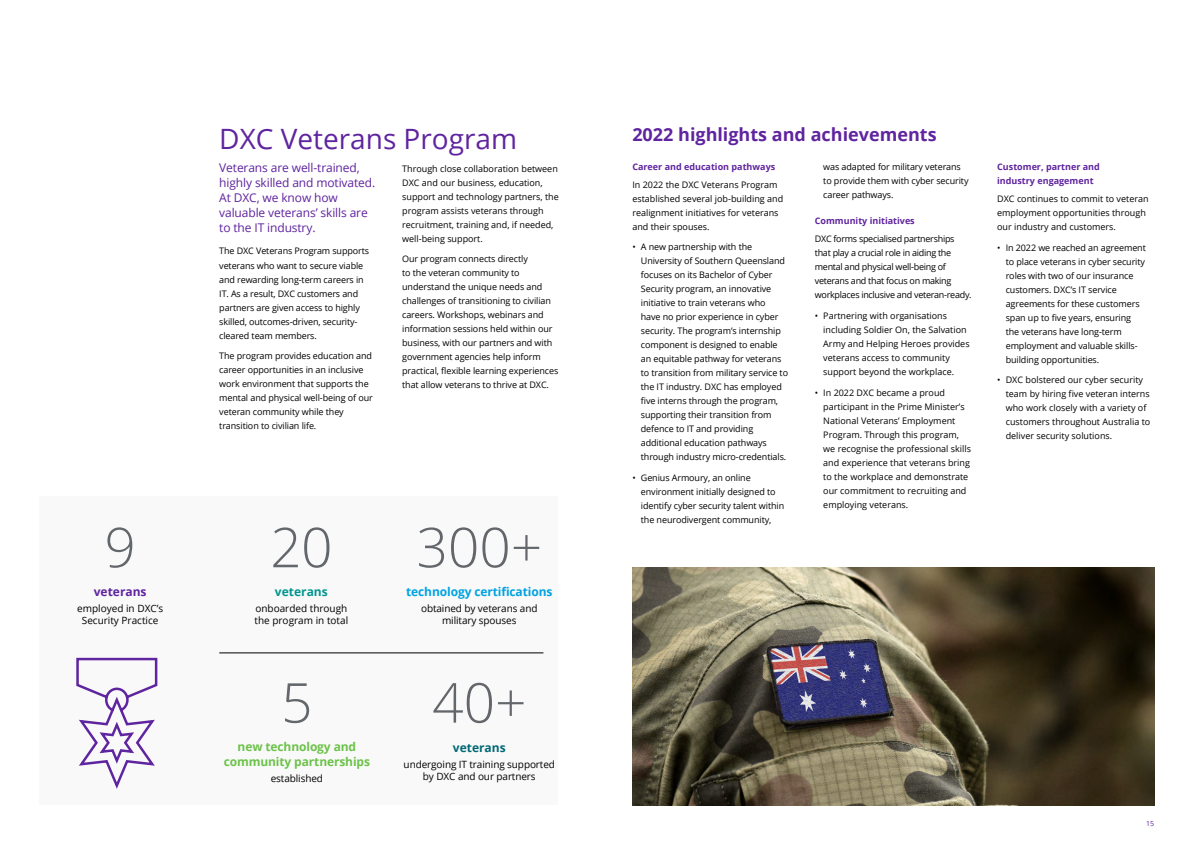
<style>
.page{position:relative;width:1191px;height:842px;background:#fff}
.page>*{position:absolute;margin:0;border:0;box-sizing:border-box;transform-origin:0 0}
.t1{font:300 55px "Open Sans";color:#63666a}
.t2{font:28px "Open Sans";color:#5f249f}
.t3{font:700 18px "Open Sans";color:#5f249f}
.t4{font:12px/15px "Open Sans";letter-spacing:-.01em;color:#5f249f}
.t5{font:700 12px/15px "Open Sans";letter-spacing:-.01em;color:#6cc24a;text-align:center}
.t6{font:700 12px "Open Sans";letter-spacing:-.01em;color:#00a3e1}
.t7{font:700 12px "Open Sans";color:#006975}
.t8{font:700 12px "Open Sans";color:#5f249f}
.t9{font:700 12px "Open Sans";color:#00968f}
.t10{font:10px/12px "Open Sans";letter-spacing:-.01em;color:#000;text-align:center}
.t11{font:9px/14px "Open Sans";letter-spacing:-.01em;color:#000}
.t12{font:9px/14px "Open Sans";letter-spacing:-.03em;color:#000}
.t13{font:700 9px/14px "Open Sans";color:#5f249f}
.t14{font:7px "Open Sans";color:#5f249f}
</style>
<div class="page">
<img style="left:632px;top:567px;width:522px;height:238px">
<div style="left:39px;top:497px;width:519px;height:308px;background:#f9f9f9"></div>
<hr style="left:219px;top:653px;width:324px;height:1px;background:#000">
<svg style="left:76px;top:657px;width:82px;height:132px"></svg>
<h1 class="t1" style="left:104px;top:510px;width:33px">9</h1>
<h3 class="t8" style="left:94px;top:583px;width:54px">veterans</h3>
<p class="t10" style="left:77px;top:602px;width:88px">employed in DXC’s<br>Security Practice</p>
<h2 class="t2" style="left:219px;top:120px;width:299px">DXC Veterans Program</h2>
<h3 class="t4" style="left:219px;top:160px;width:157px">Veterans are well-trained, highly skilled and motivated.<br>At DXC, we know how valuable veterans’ skills are to the IT industry.</h3>
<p class="t11" style="left:219px;top:244px;width:151px">The DXC Veterans Program supports veterans who want to secure viable and rewarding long-term careers in IT. As a result, DXC customers and partners are given access to highly skilled, outcomes-driven, security&shy;cleared team members.</p>
<p class="t11" style="left:219px;top:349px;width:155px">The program provides education and career opportunities in an inclusive work environment that supports the mental and physical well-being of our veteran community while they transition to civilian life.</p>
<p class="t11" style="left:402px;top:161px;width:158px">Through close collaboration between DXC and our business, education, support and technology partners, the program assists veterans through recruitment, training and, if needed, well-being support.</p>
<p class="t11" style="left:402px;top:252px;width:158px">Our program connects directly<br>to the veteran community to understand the unique needs and challenges of transitioning to civilian careers. Workshops, webinars and information sessions held within our business, with our partners and with government agencies help inform practical, flexible learning experiences that allow veterans to thrive at DXC.</p>
<h1 class="t1" style="left:270px;top:510px;width:64px">20</h1>
<h3 class="t9" style="left:275px;top:583px;width:54px">veterans</h3>
<p class="t10" style="left:254px;top:602px;width:95px;text-align:left">onboarded through the program in total</p>
<h1 class="t1" style="left:281px;top:665px;width:33px">5</h1>
<h3 class="t5" style="left:224px;top:739px;width:148px">new technology and community partnerships</h3>
<p class="t10" style="left:271px;top:772px;width:54px">established</p>
<h1 class="t1" style="left:416px;top:510px;width:127px">300+</h1>
<h3 class="t6" style="left:406px;top:583px;width:148px">technology certifications</h3>
<p class="t10" style="left:421px;top:602px;width:118px">obtained by veterans and military spouses</p>
<h1 class="t1" style="left:432px;top:665px;width:96px">40+</h1>
<h3 class="t7" style="left:453px;top:739px;width:54px">veterans</h3>
<p class="t10" style="left:403px;top:758px;width:153px">undergoing IT training supported by DXC and our partners</p>
<h3 class="t3" style="left:632px;top:122px;width:306px">2022 highlights and achievements</h3>
<p class="t13" style="left:632px;top:159px;width:144px">Career and education pathways</p>
<p class="t11" style="left:632px;top:177px;width:152px">In 2022 the DXC Veterans Program established several job-building and realignment initiatives for veterans and their spouses.</p>
<p class="t11" style="left:641px;top:240px;width:149px;text-indent:-9px">• A new partnership with the University of Southern Queensland focuses on its Bachelor of Cyber Security program, an innovative initiative to train veterans who<br>have no prior experience in cyber security. The program’s internship component is designed to enable an equitable pathway for veterans to transition from military service to the IT industry. DXC has employed five interns through the program, supporting their transition from defence to IT and providing additional education pathways through industry micro-credentials.</p>
<p class="t11" style="left:641px;top:470px;width:145px;text-indent:-9px">• Genius Armoury, an online environment initially designed to identify cyber security talent within the neurodivergent community,</p>
<p class="t11" style="left:823px;top:159px;width:147px">was adapted for military veterans to provide them with cyber security career pathways.</p>
<p class="t13" style="left:814px;top:214px;width:101px">Community initiatives</p>
<p class="t12" style="left:814px;top:232px;width:158px">DXC forms specialised partnerships that play a crucial role in aiding the mental and physical well-being of veterans and that focus on making workplaces inclusive and veteran-ready.</p>
<p class="t11" style="left:823px;top:308px;width:148px;text-indent:-9px">• Partnering with organisations including Soldier On, the Salvation<br>Army and Helping Heroes provides veterans access to community support beyond the workplace.</p>
<p class="t11" style="left:823px;top:385px;width:149px;text-indent:-9px">• In 2022 DXC became a proud participant in the Prime Minister’s<br>National Veterans’ Employment<br>Program. Through this program, we recognise the professional skills and experience that veterans bring to the workplace and demonstrate our commitment to recruiting and employing veterans.</p>
<p class="t13" style="left:997px;top:160px;width:104px">Customer, partner and industry engagement</p>
<p class="t11" style="left:997px;top:192px;width:153px">DXC continues to commit to veteran employment opportunities through our industry and customers.</p>
<p class="t11" style="left:1005px;top:240px;width:142px;text-indent:-9px">• In 2022 we reached an agreement to place veterans in cyber security roles with two of our insurance customers. DXC’s IT service agreements for these customers span up to five years, ensuring the veterans have long-term employment and valuable skills&shy;building opportunities.</p>
<p class="t11" style="left:1005px;top:373px;width:146px;text-indent:-9px">• DXC bolstered our cyber security team by hiring five veteran interns who work closely with a variety of customers throughout Australia to deliver security solutions.</p>
<p class="t14" style="left:1146px;top:819px;width:10px">15</p>
</div>
